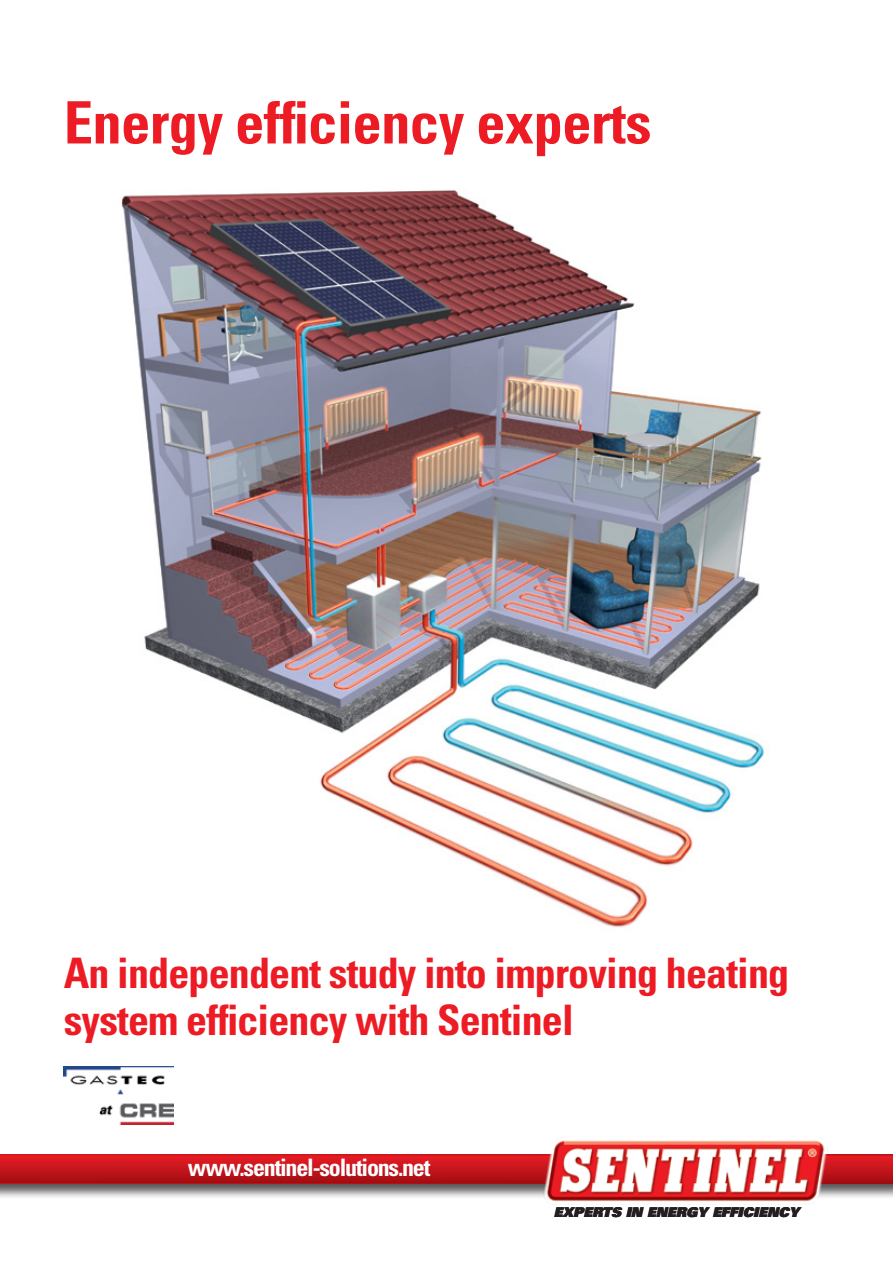
<style>
.page{position:relative;width:893px;height:1263px;background:#fff}
.page>*{position:absolute;margin:0;border:0;box-sizing:border-box;transform-origin:0 0}
.t1{font:700 condensed 58.5px "Univers";letter-spacing:-.01em;color:#ed1c24}
.t2{font:700 condensed 42px/46.5px "Univers";letter-spacing:-.02em;color:#ed1c24}
.t3{font:700 condensed 24px "Univers";letter-spacing:-.05em;color:#fff}
.t4{font:italic 900 13.5px "Univers";letter-spacing:-.01em;color:#231f20}
</style>
<div class="page">
<img style="left:121px;top:190px;width:643px;height:738px">
<img style="left:64px;top:1066px;width:109px;height:59px">
<img style="left:545px;top:1137px;width:283px;height:67px">
<div style="left:0;top:1154px;width:893px;height:45px;background:#231f20;opacity:.75"></div>
<svg style="left:0;top:1155px;width:893px;height:28px;background:#d03e43"></svg>
<h1 class="t1" style="left:64px;top:87px;width:589px">Energy efficiency experts</h1>
<p class="t2" style="left:64px;top:950px;width:727px">An independent study into improving heating system efficiency with Sentinel</p>
<p class="t3" style="left:188px;top:1153px;width:244px">www.sentinel-solutions.net</p>
<p class="t4" style="left:554px;top:1204px;width:247px">EXPERTS IN ENERGY EFFICIENCY</p>
</div>
